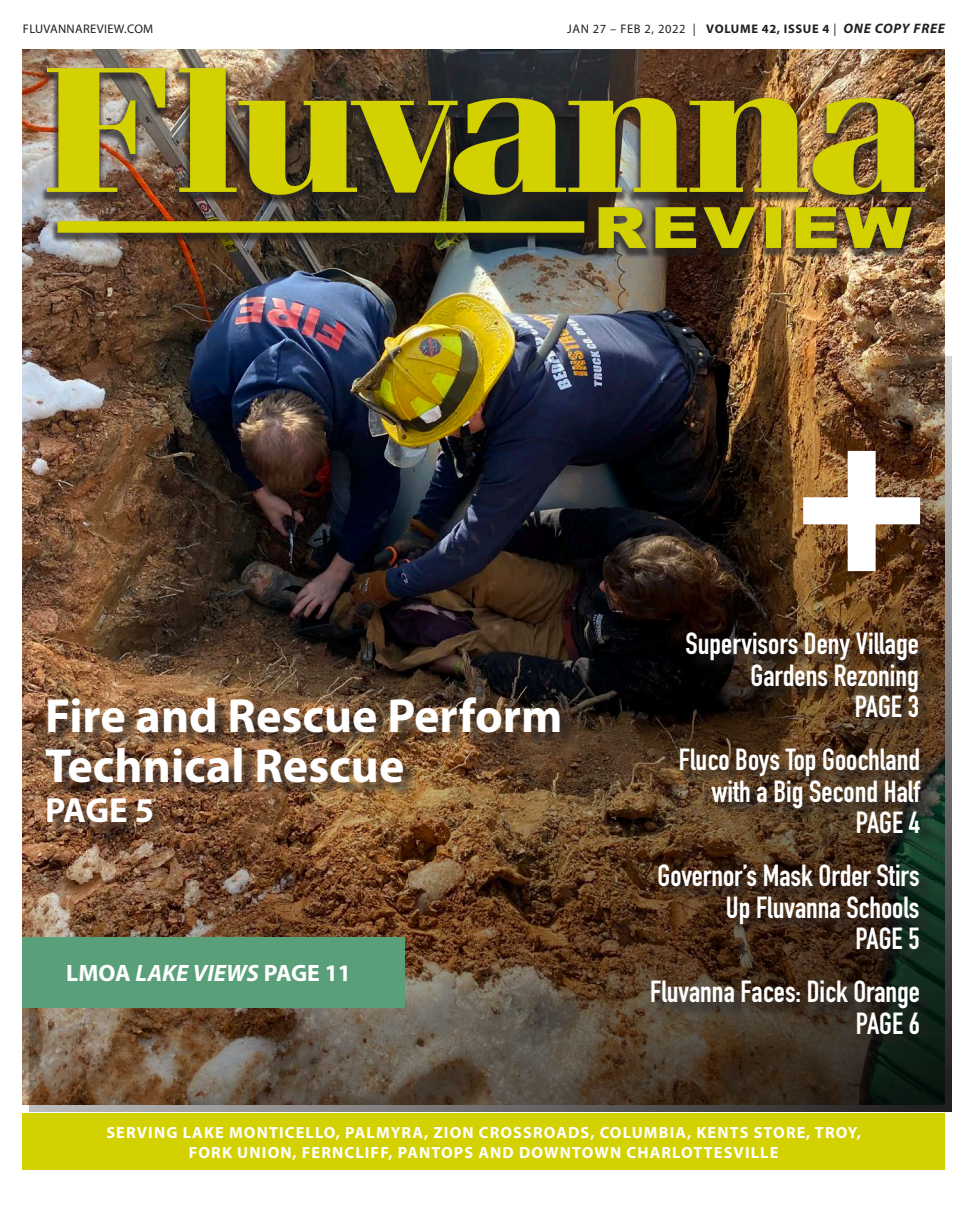
<style>
.page{position:relative;width:968px;height:1215px;background:#fff}
.page>*{position:absolute;margin:0;border:0;box-sizing:border-box;transform-origin:0 0}
.Front_Page_Headline{font:700 48.12px/49.9px "Myriad Pro";color:#fff}
.Front_Page_Headline-2{font:700 35px "Myriad Pro";color:#fff}
.Front_Page_Headline-3{font:700 30.12px/31.2px "DIN Condensed";color:#fff;text-align:right}
.Front_Page_Headline-4{font:700 23.75px "Myriad Pro";color:#fff}
.In_Line_Text_Header{font:700 16.25px/20px "Myriad Pro";letter-spacing:.07em;color:#fff;text-align:center}
.t1{font:12.5px "Myriad Pro";letter-spacing:.05em;color:#231f20}
.t2{font:12.5px "Myriad Pro";letter-spacing:.025em;color:#231f20}
.s1{font-weight:700}
.s2{font-weight:700;font-style:italic;font-size:13.75px}
.s3{font-style:italic}
</style>
<div class="page">
<img style="left:23px;top:49px;width:921px;height:1055px">
<div style="left:22px;top:1114px;width:923px;height:56px;background:#d4d100"></div>
<img style="left:29px;top:356px;width:922px;height:756px">
<div style="left:41px;top:67px;width:890px;height:193px;background:#231f20;opacity:.7"></div>
<img style="left:37px;top:61px;width:899px;height:194px">
<div style="left:22px;top:937px;width:383px;height:70px;background:#599f79"></div>
<div style="left:688px;top:635px;width:245px;height:97px;background:#231f20;opacity:.75"></div>
<div style="left:661px;top:867px;width:273px;height:97px;background:#231f20;opacity:.75"></div>
<div style="left:48px;top:699px;width:527px;height:139px;background:#231f20;opacity:.75"></div>
<div style="left:682px;top:751px;width:253px;height:97px;background:#231f20;opacity:.75"></div>
<div style="left:653px;top:983px;width:281px;height:66px;background:#231f20;opacity:.75"></div>
<img style="left:799px;top:447px;width:124px;height:128px">
<p class="t2" style="left:23px;top:21px;width:132px">FLUVANNAREVIEW.COM</p>
<p class="t1" style="left:567px;top:21px;width:379px">JAN 27 – FEB 2, 2022 | <span class="s1">VOLUME 42, ISSUE 4</span> | <span class="s2">ONE COPY FREE</span></p>
<p class="Front_Page_Headline" style="left:45px;top:689px;width:519px">Fire and Rescue Perform<br>Technical Rescue</p>
<p class="Front_Page_Headline-2" style="left:45px;top:787px;width:111px">PAGE 5</p>
<p class="Front_Page_Headline-4" style="left:66px;top:958px;width:286px">LMOA <span class="s3">LAKE VIEWS</span> PAGE 11</p>
<p class="Front_Page_Headline-3" style="left:685px;top:628px;width:235px">Supervisors Deny Village<br>Gardens Rezoning</p>
<p class="Front_Page_Headline-3" style="left:854px;top:690px;width:66px">PAGE 3</p>
<p class="Front_Page_Headline-3" style="left:679px;top:744px;width:243px">Fluco Boys Top Goochland with a Big Second Half</p>
<p class="Front_Page_Headline-3" style="left:855px;top:806px;width:66px">PAGE 4</p>
<p class="Front_Page_Headline-3" style="left:657px;top:860px;width:263px">Governor’s Mask Order Stirs<br>Up Fluvanna Schools</p>
<p class="Front_Page_Headline-3" style="left:855px;top:923px;width:66px">PAGE 5</p>
<p class="Front_Page_Headline-3" style="left:650px;top:976px;width:271px">Fluvanna Faces: Dick Orange</p>
<p class="Front_Page_Headline-3" style="left:855px;top:1007px;width:66px">PAGE 6</p>
<p class="In_Line_Text_Header" style="left:106px;top:1122px;width:756px">SERVING LAKE MONTICELLO, PALMYRA, ZION CROSSROADS, COLUMBIA, KENTS STORE, TROY,<br>FORK UNION, FERNCLIFF, PANTOPS AND DOWNTOWN CHARLOTTESVILLE</p>
</div>
